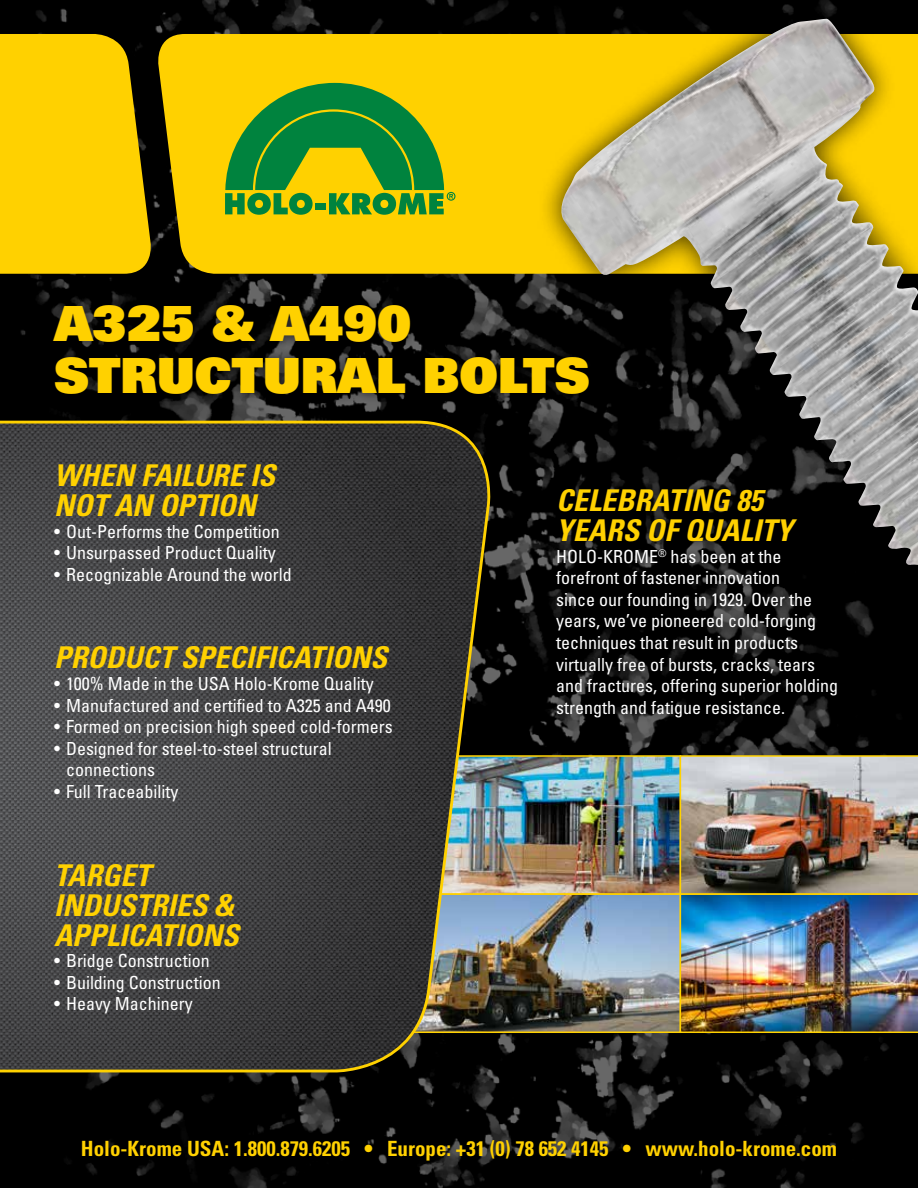
<style>
.page{position:relative;width:918px;height:1188px;background:#fff}
.page>*{position:absolute;margin:0;border:0;box-sizing:border-box;transform-origin:0 0}
.t1{font:900 48.45px/52.2px "Univers";color:#ffd100}
.t2{font:italic 700 condensed 30px/30px "Univers";color:#ffd100}
.t3{font:700 condensed 21px "Univers";color:#ffd100}
.t4{font:condensed 18px/21.6px "Univers";color:#fff}
</style>
<div class="page">
<img style="left:0;top:0;width:918px;height:1188px">
<img style="left:499px;top:758px;width:179px;height:134px">
<div style="left:382px;top:755px;width:299px;height:140px;border:2px solid #ffd100"></div>
<img style="left:499px;top:896px;width:179px;height:134px">
<div style="left:382px;top:893px;width:299px;height:140px;border:2px solid #ffd100"></div>
<img style="left:680px;top:755px;width:238px;height:278px">
<svg style="left:0;top:419px;width:499px;height:655px;background:#424241"></svg>
<svg style="left:155px;top:34px;width:382px;height:240px;background:#ebc000"></svg>
<svg style="left:0;top:34px;width:154px;height:240px;background:#e4bb00"></svg>
<div style="left:207px;top:73px;width:258px;height:162px;background:#ffd100"></div>
<svg style="left:225px;top:83px;width:230px;height:132px"></svg>
<div style="left:548px;top:481px;width:297px;height:244px;background:#000;opacity:.75"></div>
<div style="left:43px;top:294px;width:556px;height:110px;background:#000;opacity:.75"></div>
<div style="left:537px;top:0;width:381px;height:594px;background:#000;opacity:.75"></div>
<img style="left:560px;top:22px;width:358px;height:543px">
<h1 class="t1" style="left:54px;top:296px;width:537px">A325 &amp; A490<br>STRUCTURAL BOLTS</h1>
<h2 class="t2" style="left:54px;top:460px;width:223px">WHEN FAILURE IS<br>NOT AN OPTION</h2>
<p class="t4" style="left:54px;top:520px;width:227px">• Out-Performs the Competition</p>
<p class="t4" style="left:54px;top:542px;width:223px">• Unsurpassed Product Quality</p>
<p class="t4" style="left:54px;top:563px;width:239px">• Recognizable Around the world</p>
<h2 class="t2" style="left:54px;top:643px;width:335px">PRODUCT SPECIFICATIONS</h2>
<p class="t4" style="left:54px;top:673px;width:321px">• 100% Made in the USA Holo-Krome Quality</p>
<p class="t4" style="left:54px;top:694px;width:338px">• Manufactured and certified to A325 and A490</p>
<p class="t4" style="left:54px;top:716px;width:340px">• Formed on precision high speed cold-formers</p>
<p class="t4" style="left:66px;top:737px;width:267px;text-indent:-12px">• Designed for steel-to-steel structural connections</p>
<p class="t4" style="left:54px;top:781px;width:126px">• Full Traceability</p>
<h2 class="t2" style="left:54px;top:860px;width:186px">TARGET<br>INDUSTRIES &amp;<br>APPLICATIONS</h2>
<p class="t4" style="left:54px;top:950px;width:157px">• Bridge Construction</p>
<p class="t4" style="left:54px;top:971px;width:168px">• Building Construction</p>
<p class="t4" style="left:54px;top:993px;width:140px">• Heavy Machinery</p>
<h2 class="t2" style="left:556px;top:485px;width:238px">CELEBRATING 85<br>YEARS OF QUALITY</h2>
<p class="t4" style="left:556px;top:545px;width:283px">HOLO-KROME<sup>®</sup> has been at the forefront of fastener innovation<br>since our founding in 1929. Over the years, we’ve pioneered cold-forging techniques that result in products virtually free of bursts, cracks, tears and fractures, offering superior holding strength and fatigue resistance.</p>
<p class="t3" style="left:81px;top:1135px;width:758px">Holo-Krome USA: 1.800.879.6205 • Europe: +31 (0) 78 652 4145 • www.holo-krome.com</p>
</div>
